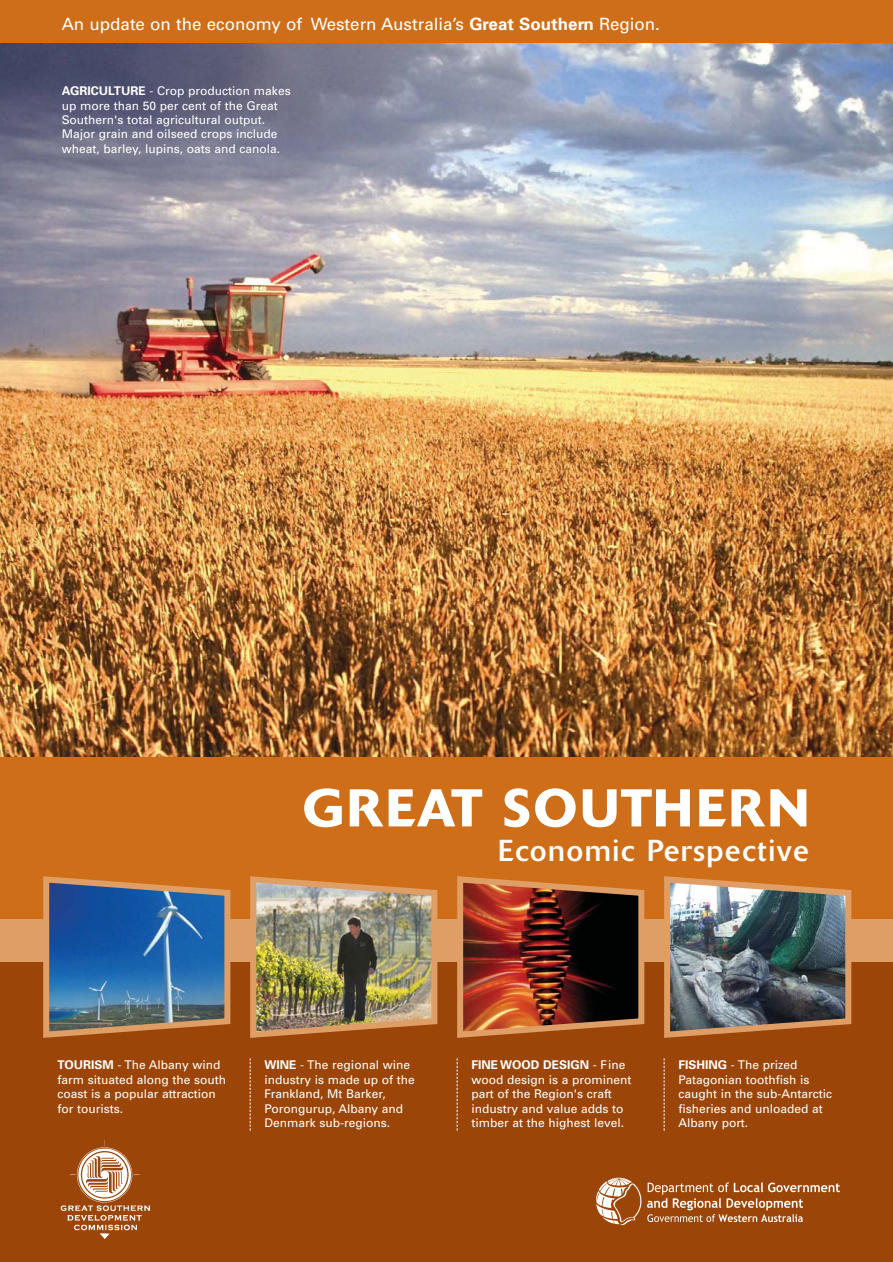
<style>
.page{position:relative;width:893px;height:1262px;background:#fff}
.page>*{position:absolute;margin:0;border:0;box-sizing:border-box;transform-origin:0 0}
.t1{font:500 52.5px "Delta";letter-spacing:.05em;color:#fff}
.t2{font:30px "Delta";letter-spacing:.055em;color:#fff}
.t3{font:16.95px "Univers";color:#fff}
.t4{font:12px/14.4px "Univers";color:#fff}
.s1{font-weight:700}
</style>
<div class="page">
<img style="left:1px;top:43px;width:891px;height:714px">
<div style="left:1px;top:910px;width:891px;height:351px;background:#9b4608"></div>
<div style="left:1px;top:757px;width:891px;height:161px;background:#ce6e19"></div>
<div style="left:1px;top:0;width:891px;height:43px;background:#ce6e19"></div>
<div style="left:1px;top:918px;width:891px;height:43px;background:#e09e67"></div>
<img style="left:43px;top:876px;width:187px;height:161px">
<img style="left:250px;top:876px;width:187px;height:161px">
<img style="left:457px;top:876px;width:187px;height:161px">
<img style="left:664px;top:876px;width:187px;height:161px">
<svg style="left:250px;top:1058px;width:1px;height:72px"></svg>
<svg style="left:457px;top:1058px;width:1px;height:72px"></svg>
<svg style="left:663px;top:1058px;width:1px;height:72px"></svg>
<img style="left:596px;top:1177px;width:244px;height:49px">
<img style="left:60px;top:1140px;width:91px;height:98px">
<h3 class="t3" style="left:62px;top:18px;width:599px">An update on the economy of Western Australia’s <span class="s1">Great Southern</span> Region.</h3>
<p class="t4" style="left:62px;top:85px;width:230px"><span class="s1">AGRICULTURE</span> - Crop production makes up more than 50 per cent of the Great Southern's total agricultural output.<br>Major grain and oilseed crops include wheat, barley, lupins, oats and canola.</p>
<h1 class="t1" style="left:302px;top:789px;width:508px">GREAT SOUTHERN</h1>
<h2 class="t2" style="left:498px;top:839px;width:312px">Economic Perspective</h2>
<p class="t4" style="left:57px;top:1059px;width:170px"><span class="s1">TOURISM</span> - The Albany wind farm situated along the south coast is a popular attraction for tourists.</p>
<p class="t4" style="left:264px;top:1059px;width:152px"><span class="s1">WINE</span> - The regional wine industry is made up of the<br>Frankland, Mt Barker,<br>Porongurup, Albany and<br>Denmark sub-regions.</p>
<p class="t4" style="left:471px;top:1059px;width:161px"><span class="s1">FINE WOOD DESIGN</span> - Fine wood design is a prominent part of the Region's craft industry and value adds to timber at the highest level.</p>
<p class="t4" style="left:678px;top:1059px;width:155px"><span class="s1">FISHING</span> - The prized<br>Patagonian toothfish is caught in the sub-Antarctic fisheries and unloaded at<br>Albany port.</p>
</div>
